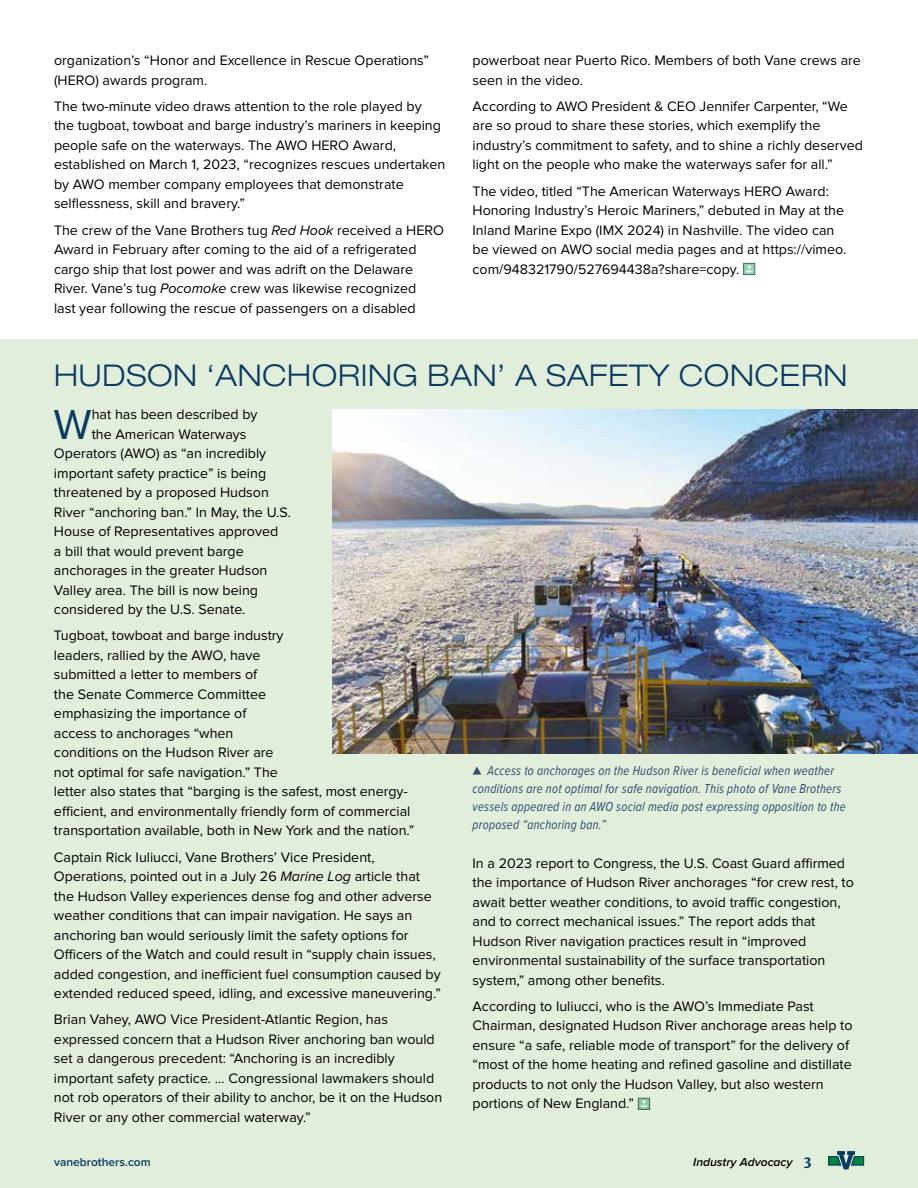
<style>
.page{position:relative;width:918px;height:1188px;background:#fff}
.page>*{position:absolute;margin:0;border:0;box-sizing:border-box;transform-origin:0 0}
.t1{font:43.5px "Proxima Nova";color:#0b3b60}
.t2{font:300 expanded 30px "Helvetica Neue LT Std";letter-spacing:.02em;color:#0b3b60}
.t3{font:14.25px/19.5px "Proxima Nova";color:#000}
.t4{font:italic 13.5px/18px "Proxima Nova Cond";letter-spacing:.02em;color:#334d6f;scale:.94 1}
.t5{font:italic 600 12px "Proxima Nova";color:#000}
.t6{font:600 12px "Proxima Nova";color:#0b3b60}
.s1{font-style:italic}
.s2{font-weight:500;font-size:15px}
.s3{font-family:"Merriweather";font-weight:900;font-style:normal;font-size:13.5px;color:#0b3b60}
</style>
<div class="page">
<div style="left:0;top:339px;width:918px;height:849px;background:#e1eedc"></div>
<svg style="left:828px;top:1151px;width:36px;height:18px"></svg>
<svg style="left:746px;top:265px;width:7px;height:8px"></svg>
<svg style="left:640px;top:1100px;width:8px;height:8px"></svg>
<img style="left:333px;top:410px;width:585px;height:343px">
<p class="t3" style="left:54px;top:51px;width:377px">organization’s “Honor and Excellence in Rescue Operations” (HERO) awards program.</p>
<p class="t3" style="left:54px;top:97px;width:393px">The two-minute video draws attention to the role played by the tugboat, towboat and barge industry’s mariners in keeping people safe on the waterways. The AWO HERO Award, established on March 1, 2023, “recognizes rescues undertaken by AWO member company employees that demonstrate selflessness, skill and bravery.”</p>
<p class="t3" style="left:54px;top:220px;width:392px">The crew of the Vane Brothers tug <span class="s1">Red Hook</span> received a HERO Award in February after coming to the aid of a refrigerated cargo ship that lost power and was adrift on the Delaware River. Vane’s tug <span class="s1">Pocomoke</span> crew was likewise recognized<br>last year following the rescue of passengers on a disabled</p>
<p class="t3" style="left:473px;top:51px;width:390px">powerboat near Puerto Rico. Members of both Vane crews are seen in the video.</p>
<p class="t3" style="left:473px;top:97px;width:392px">According to AWO President &amp; CEO Jennifer Carpenter, “We are so proud to share these stories, which exemplify the industry’s commitment to safety, and to shine a richly deserved light on the people who make the waterways safer for all.”</p>
<p class="t3" style="left:473px;top:181px;width:375px">The video, titled “The American Waterways HERO Award:<br>Honoring Industry’s Heroic Mariners,” debuted in May at the Inland Marine Expo (IMX 2024) in Nashville. The video can be viewed on AWO social media pages and at https://vimeo. com/948321790/527694438a?share=copy.</p>
<h2 class="t2" style="left:54px;top:358px;width:795px">HUDSON ‘ANCHORING BAN’ A SAFETY CONCERN</h2>
<h1 class="t1" style="left:53px;top:399px;width:40px">W</h1>
<p class="t3" style="left:92px;top:405px;width:167px">hat has been described by</p>
<p class="t3" style="left:92px;top:424px;width:156px">the American Waterways</p>
<p class="t3" style="left:54px;top:444px;width:214px">Operators (AWO) as “an incredibly</p>
<p class="t3" style="left:54px;top:463px;width:214px">important safety practice” is being</p>
<p class="t3" style="left:54px;top:483px;width:216px">threatened by a proposed Hudson</p>
<p class="t3" style="left:54px;top:502px;width:239px">River “anchoring ban.” In May, the U.S.</p>
<p class="t3" style="left:54px;top:522px;width:226px">House of Representatives approved</p>
<p class="t3" style="left:54px;top:541px;width:191px">a bill that would prevent barge</p>
<p class="t3" style="left:54px;top:561px;width:215px">anchorages in the greater Hudson</p>
<p class="t3" style="left:54px;top:580px;width:206px">Valley area. The bill is now being</p>
<p class="t3" style="left:54px;top:600px;width:193px">considered by the U.S. Senate.</p>
<p class="t3" style="left:54px;top:626px;width:362px">Tugboat, towboat and barge industry<br>leaders, rallied by the AWO, have<br>submitted a letter to members of<br>the Senate Commerce Committee<br>emphasizing the importance of<br>access to anchorages “when<br>conditions on the Hudson River are<br>not optimal for safe navigation.” The<br>letter also states that “barging is the safest, most energy&shy;efficient, and environmentally friendly form of commercial transportation available, both in New York and the nation.”</p>
<p class="t3" style="left:54px;top:847px;width:388px">Captain Rick Iuliucci, Vane Brothers’ Vice President, Operations, pointed out in a July 26 <span class="s1">Marine Log</span> article that the Hudson Valley experiences dense fog and other adverse weather conditions that can impair navigation. He says an anchoring ban would seriously limit the safety options for Officers of the Watch and could result in “supply chain issues, added congestion, and inefficient fuel consumption caused by extended reduced speed, idling, and excessive maneuvering.”</p>
<p class="t3" style="left:54px;top:1010px;width:390px">Brian Vahey, AWO Vice President-Atlantic Region, has expressed concern that a Hudson River anchoring ban would set a dangerous precedent: “Anchoring is an incredibly important safety practice. … Congressional lawmakers should not rob operators of their ability to anchor, be it on the Hudson River or any other commercial waterway.”</p>
<p class="t4" style="left:473px;top:761px;width:399px"><span class="s2">▲</span> Access to anchorages on the Hudson River is beneficial when weather conditions are not optimal for safe navigation. This photo of Vane Brothers vessels appeared in an AWO social media post expressing opposition to the proposed “anchoring ban.”</p>
<p class="t3" style="left:473px;top:853px;width:383px">In a 2023 report to Congress, the U.S. Coast Guard affirmed the importance of Hudson River anchorages “for crew rest, to await better weather conditions, to avoid traffic congestion, and to correct mechanical issues.” The report adds that Hudson River navigation practices result in “improved environmental sustainability of the surface transportation system,” among other benefits.</p>
<p class="t3" style="left:473px;top:997px;width:382px">According to Iuliucci, who is the AWO’s Immediate Past Chairman, designated Hudson River anchorage areas help to ensure “a safe, reliable mode of transport” for the delivery of “most of the home heating and refined gasoline and distillate products to not only the Hudson Valley, but also western portions of New England.”</p>
<p class="t6" style="left:54px;top:1155px;width:98px">vanebrothers.com</p>
<p class="t5" style="left:693px;top:1153px;width:120px">Industry Advocacy <span class="s3">3</span></p>
</div>
